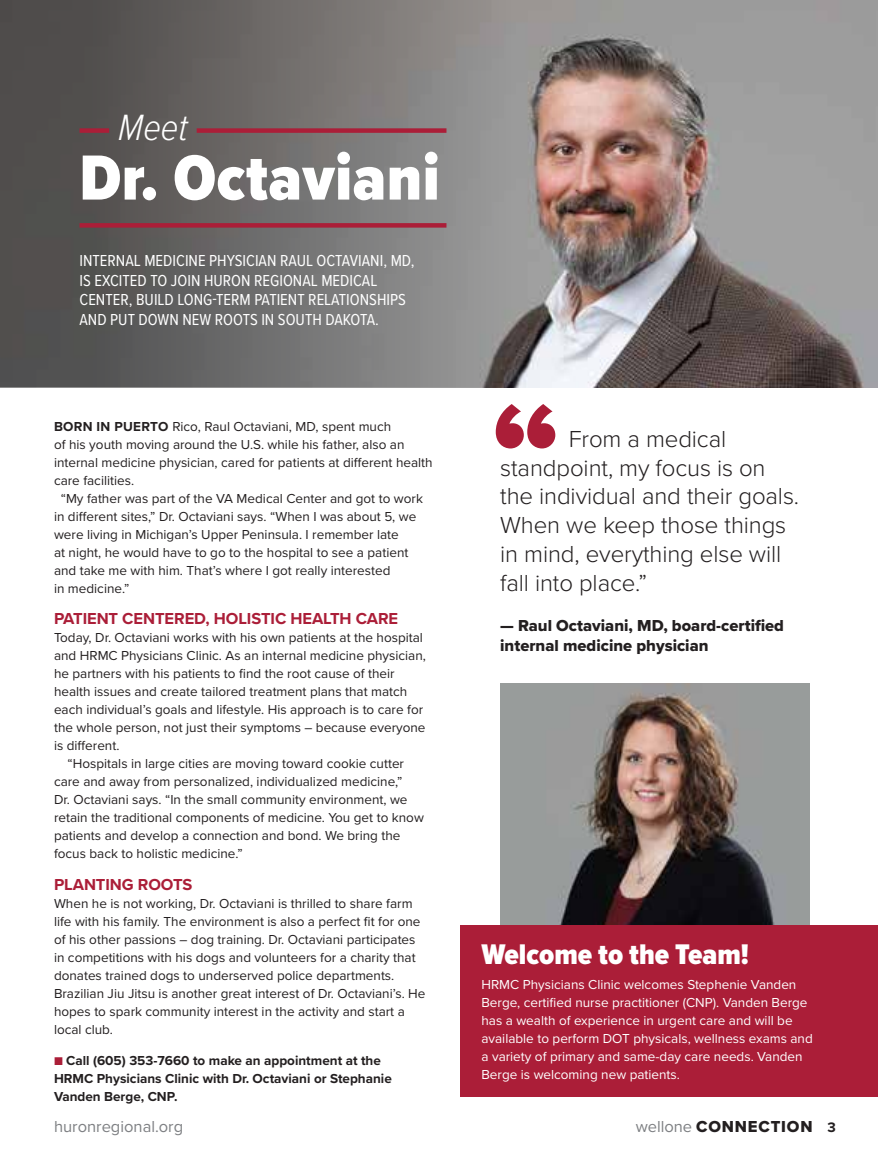
<style>
.page{position:relative;width:878px;height:1161px;background:#fff}
.page>*{position:absolute;margin:0;border:0;box-sizing:border-box;transform-origin:0 0}
.t1{font:900 66px "Proxima Nova Cond";letter-spacing:.01em;color:#fff}
.t2{font:italic 300 37.95px "Proxima Nova Cond";color:#fff}
.t3{font:900 29.4px "Proxima Nova Cond";color:#fff}
.t4{font:300 24px/28.8px "Proxima Nova";letter-spacing:-.005em;color:#231f20}
.t5{font:16.5px/19.8px "Proxima Nova Cond";color:#fff}
.t6{font:16.5px/19.8px "Proxima Nova Extrabld";color:#231f20}
.t7{font:700 16.5px "Proxima Nova";letter-spacing:-.005em;color:#ab1e38}
.t8{font:16.5px "Proxima Nova Extrabld";letter-spacing:.05em;color:#231f20}
.t9{font:16.5px "Proxima Nova";color:#7e8083}
.t10{font:13.5px/18px "Proxima Nova";color:#231f20}
.t11{font:13.5px/18px "Proxima Nova";color:#fff}
.t12{font:700 13.5px/18px "Proxima Nova";color:#231f20}
.s1{font-weight:700}
.s2{color:#ab1e38}
.s3{font-family:"Proxima Nova";color:#7e8083}
.s4{font-family:"Proxima Nova";font-weight:700;font-size:14.25px}
</style>
<div class="page">
<img style="left:500px;top:683px;width:309px;height:242px">
<div style="left:460px;top:925px;width:418px;height:172px;background:#ab1e38"></div>
<hr style="left:0;top:505px;width:1px;height:656px;background:#231f20">
<img style="left:0;top:0;width:878px;height:387px">
<div style="left:0;top:0;width:510px;height:386px;background:linear-gradient(to right,#474443,#969595)"></div>
<svg style="left:0;top:18px;width:1px;height:128px"></svg>
<div style="left:82px;top:223px;width:362px;height:5px;background:#ab1e38"></div>
<div style="left:82px;top:128px;width:25px;height:5px;background:#ab1e38"></div>
<div style="left:199px;top:128px;width:245px;height:5px;background:#ab1e38"></div>
<svg style="left:495px;top:404px;width:60px;height:44px"></svg>
<h2 class="t2" style="left:118px;top:100px;width:71px">Meet</h2>
<h1 class="t1" style="left:80px;top:129px;width:361px">Dr. Octaviani</h1>
<p class="t5" style="left:80px;top:250px;width:336px">INTERNAL MEDICINE PHYSICIAN RAUL OCTAVIANI, MD, IS EXCITED TO JOIN HURON REGIONAL MEDICAL CENTER, BUILD LONG-TERM PATIENT RELATIONSHIPS AND PUT DOWN NEW ROOTS IN SOUTH DAKOTA.</p>
<p class="t10" style="left:54px;top:417px;width:338px"><span class="s1">BORN IN PUERTO</span> Rico, Raul Octaviani, MD, spent much</p>
<p class="t10" style="left:54px;top:435px;width:352px">of his youth moving around the U.S. while his father, also an</p>
<p class="t10" style="left:54px;top:453px;width:380px">internal medicine physician, cared for patients at different health</p>
<p class="t10" style="left:54px;top:471px;width:82px">care facilities.</p>
<p class="t10" style="left:61px;top:489px;width:364px">“My father was part of the VA Medical Center and got to work</p>
<p class="t10" style="left:54px;top:507px;width:364px">in different sites,” Dr. Octaviani says. “When I was about 5, we</p>
<p class="t10" style="left:54px;top:525px;width:346px">were living in Michigan’s Upper Peninsula. I remember late</p>
<p class="t10" style="left:54px;top:543px;width:356px">at night, he would have to go to the hospital to see a patient</p>
<p class="t10" style="left:54px;top:561px;width:338px">and take me with him. That’s where I got really interested</p>
<p class="t10" style="left:54px;top:579px;width:77px">in medicine.”</p>
<p class="t7" style="left:54px;top:606px;width:346px">PATIENT CENTERED, HOLISTIC HEALTH CARE</p>
<p class="t10" style="left:54px;top:628px;width:370px">Today, Dr. Octaviani works with his own patients at the hospital</p>
<p class="t10" style="left:54px;top:646px;width:373px">and HRMC Physicians Clinic. As an internal medicine physician,</p>
<p class="t10" style="left:54px;top:664px;width:342px">he partners with his patients to find the root cause of their</p>
<p class="t10" style="left:54px;top:682px;width:355px">health issues and create tailored treatment plans that match</p>
<p class="t10" style="left:54px;top:700px;width:370px">each individual’s goals and lifestyle. His approach is to care for</p>
<p class="t10" style="left:54px;top:718px;width:373px">the whole person, not just their symptoms – because everyone</p>
<p class="t10" style="left:54px;top:736px;width:67px">is different.</p>
<p class="t10" style="left:68px;top:754px;width:338px">“Hospitals in large cities are moving toward cookie cutter</p>
<p class="t10" style="left:54px;top:772px;width:350px">care and away from personalized, individualized medicine,”</p>
<p class="t10" style="left:54px;top:790px;width:355px">Dr. Octaviani says. “In the small community environment, we</p>
<p class="t10" style="left:54px;top:808px;width:371px">retain the traditional components of medicine. You get to know</p>
<p class="t10" style="left:54px;top:826px;width:348px">patients and develop a connection and bond. We bring the</p>
<p class="t10" style="left:54px;top:844px;width:190px">focus back to holistic medicine.”</p>
<p class="t7" style="left:54px;top:872px;width:140px">PLANTING ROOTS</p>
<p class="t10" style="left:54px;top:894px;width:373px">When he is not working, Dr. Octaviani is thrilled to share farm life with his family. The environment is also a perfect fit for one of his other passions – dog training. Dr. Octaviani participates in competitions with his dogs and volunteers for a charity that donates trained dogs to underserved police departments.<br>Brazilian Jiu Jitsu is another great interest of Dr. Octaviani’s. He hopes to spark community interest in the activity and start a local club.</p>
<p class="t12" style="left:54px;top:1051px;width:339px"><span class="s2">■</span> Call (605) 353-7660 to make an appointment at the<br>HRMC Physicians Clinic with Dr. Octaviani or Stephanie<br>Vanden Berge, CNP.</p>
<h3 class="t4" style="left:500px;top:423px;width:300px;text-indent:68px">From a medical standpoint, my focus is on the individual and their goals.<br>When we keep those things in mind, everything else will fall into place.”</h3>
<p class="t6" style="left:500px;top:615px;width:285px">— Raul Octaviani, MD, board-certified internal medicine physician</p>
<h3 class="t3" style="left:481px;top:933px;width:269px">Welcome to the Team!</h3>
<p class="t11" style="left:481px;top:975px;width:333px">HRMC Physicians Clinic welcomes Stephenie Vanden Berge, certified nurse practitioner (CNP). Vanden Berge has a wealth of experience in urgent care and will be available to perform DOT physicals, wellness exams and a variety of primary and same-day care needs. Vanden Berge is welcoming new patients.</p>
<p class="t9" style="left:54px;top:1114px;width:131px">huronregional.org</p>
<p class="t8" style="left:635px;top:1114px;width:202px"><span class="s3">wellone</span> CONNECTION <span class="s4">3</span></p>
</div>
